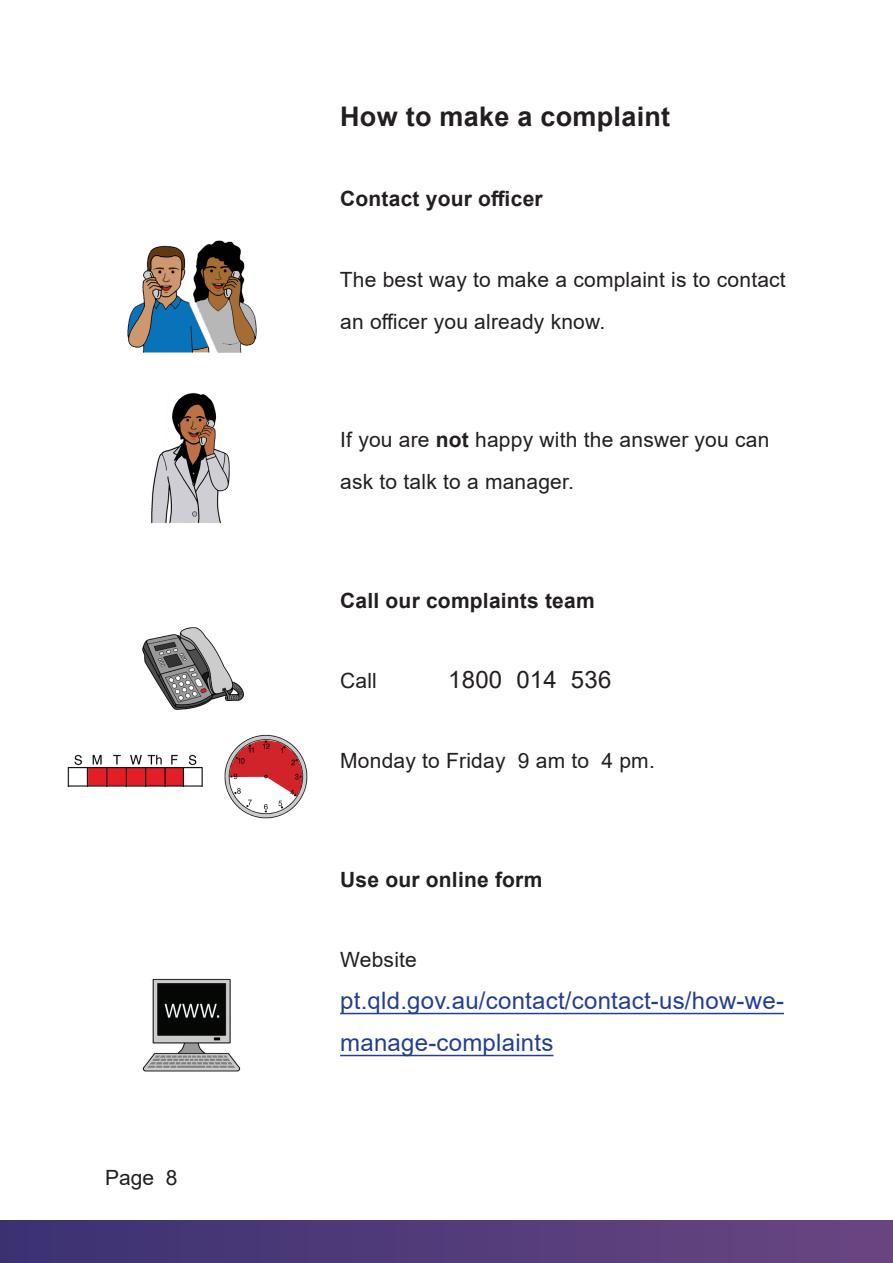
<style>
.page{position:relative;width:893px;height:1263px;background:#fff}
.page>*{position:absolute;margin:0;border:0;box-sizing:border-box;transform-origin:0 0}
.t1{font:700 27px "Arial";letter-spacing:.01em;color:#231f20}
.t2{font:24px/42px "Arial";letter-spacing:.01em;color:#253f8e}
.t3{font:24px "Arial";letter-spacing:.01em;color:#231f20}
.t4{font:21px/42px "Arial";letter-spacing:.01em;color:#231f20}
.t5{font:700 21px "Arial";letter-spacing:.01em;color:#231f20}
.s1{font-weight:700}
</style>
<div class="page">
<div style="left:0;top:1220px;width:893px;height:43px;background:linear-gradient(to right,#3b3172,#6a4682)"></div>
<hr style="left:340px;top:1013px;width:444px;height:1px;background:#253f8e">
<hr style="left:340px;top:1055px;width:213px;height:1px;background:#253f8e">
<img style="left:127px;top:241px;width:130px;height:112px">
<img style="left:151px;top:393px;width:79px;height:131px">
<img style="left:142px;top:627px;width:102px;height:83px">
<img style="left:67px;top:754px;width:136px;height:32px">
<div style="left:145px;top:768px;width:38px;height:18px;background:#e31e27"></div>
<img style="left:224px;top:734px;width:84px;height:85px">
<svg style="left:229px;top:740px;width:73px;height:56px"></svg>
<img style="left:142px;top:978px;width:99px;height:94px">
<p class="t4" style="left:105px;top:1156px;width:74px">Page 8</p>
<h2 class="t1" style="left:340px;top:97px;width:332px">How to make a complaint</h2>
<h3 class="t5" style="left:340px;top:184px;width:204px">Contact your officer</h3>
<p class="t4" style="left:340px;top:258px;width:447px">The best way to make a complaint is to contact an officer you already know.</p>
<p class="t4" style="left:340px;top:419px;width:431px">If you are <span class="s1">not</span> happy with the answer you can ask to talk to a manager.</p>
<h3 class="t5" style="left:340px;top:585px;width:256px">Call our complaints team</h3>
<p class="t4" style="left:340px;top:659px;width:38px">Call</p>
<p class="t3" style="left:448px;top:663px;width:165px">1800 014 536</p>
<p class="t4" style="left:340px;top:740px;width:316px">Monday to Friday 9 am to 4 pm.</p>
<h3 class="t5" style="left:340px;top:864px;width:204px">Use our online form</h3>
<p class="t4" style="left:340px;top:938px;width:78px">Website</p>
<p class="t2" style="left:340px;top:979px;width:445px">pt.qld.gov.au/contact/contact-us/how-we&shy;manage-complaints</p>
</div>
